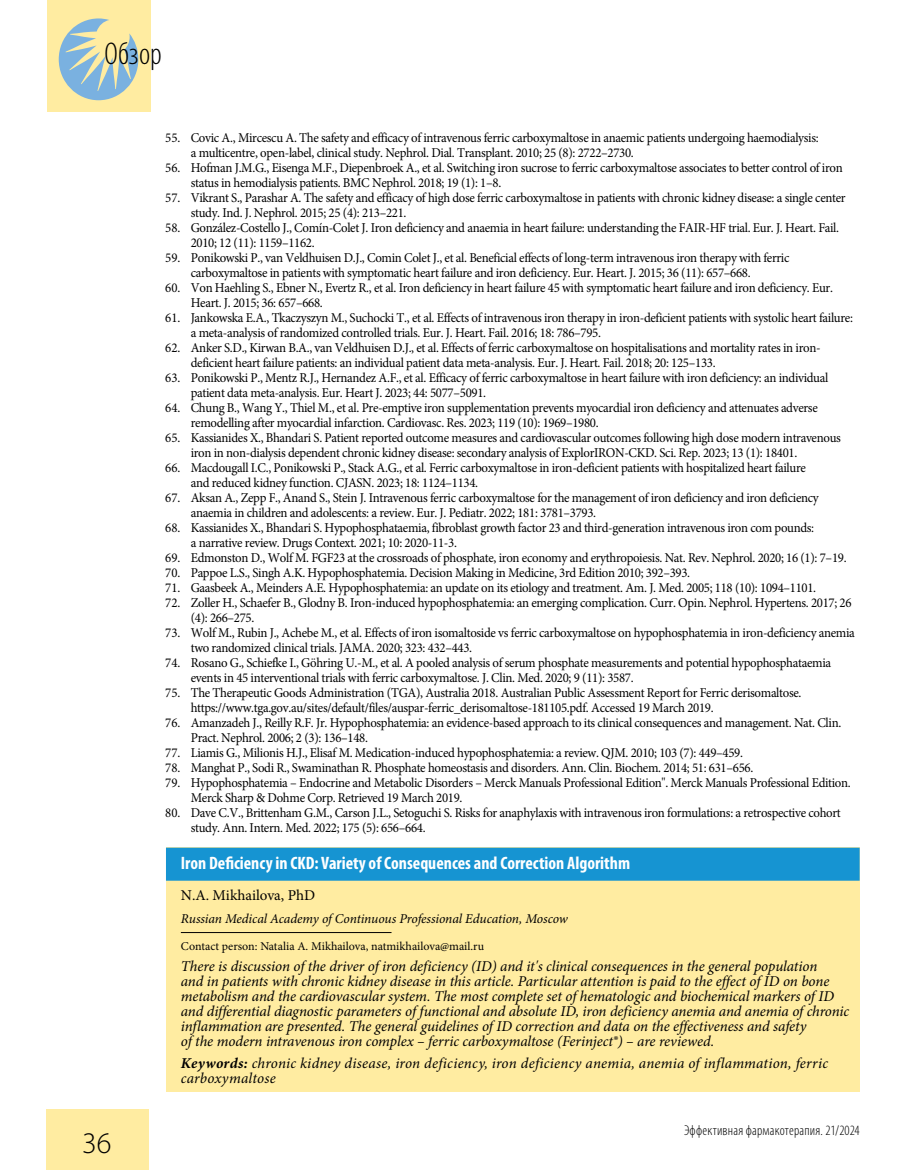
<style>
.page{position:relative;width:915px;height:1170px;background:#fff}
.page>*{position:absolute;margin:0;border:0;box-sizing:border-box;transform-origin:0 0}
.t1{font:300 condensed 31.5px "Myriad Pro";letter-spacing:.005em;color:#000}
.t2{font:300 30px "Myriad Pro";color:#000}
.t3{font:700 condensed 18px "Myriad Pro";color:#fff}
.t4{font:italic 15px/15px "Minion Pro";letter-spacing:-.005em;color:#000}
.t5{font:italic 15px/15px "Minion Pro";letter-spacing:.015em;color:#000}
.t6{font:15px "Minion Pro";color:#000}
.t7{font:300 condensed 14.25px "Myriad Pro";letter-spacing:.015em;color:#000}
.t8{font:13.5px/15px "Minion Pro";letter-spacing:-.025em;color:#000;scale:.95 1}
.t9{font:italic 13.5px "Minion Pro";letter-spacing:-.01em;color:#000}
.t10{font:12px "Minion Pro";color:#000}
.s1{font-weight:700}
</style>
<div class="page">
<div style="left:47px;top:1108px;width:102px;height:61px;background:#ffeca1"></div>
<div style="left:47px;top:0;width:103px;height:112px;background:#ffeca1"></div>
<svg style="left:59px;top:18px;width:79px;height:82px"></svg>
<div style="left:166px;top:847px;width:693px;height:244px;background:#ffeca1"></div>
<div style="left:166px;top:847px;width:693px;height:33px;background:#1694d2"></div>
<hr style="left:181px;top:932px;width:210px;height:1px;background:#000">
<h1 class="t1" style="left:104px;top:35px;width:59px">Обзор</h1>
<h2 class="t2" style="left:82px;top:1126px;width:31px">36</h2>
<p class="t8" style="left:191px;top:130px;width:662px;text-indent:-26px">55. Covic A., Mircescu A. The safety and efficacy of intravenous ferric carboxymaltose in anaemic patients undergoing haemodialysis: a multicentre, open-label, clinical study. Nephrol. Dial. Transplant. 2010; 25 (8): 2722–2730.</p>
<p class="t8" style="left:191px;top:160px;width:687px;text-indent:-26px">56. Hofman J.M.G., Eisenga M.F., Diepenbroek A., et al. Switching iron sucrose to ferric carboxymaltose associates to better control of iron status in hemodialysis patients. BMC Nephrol. 2018; 19 (1): 1–8.</p>
<p class="t8" style="left:191px;top:190px;width:690px;text-indent:-26px">57. Vikrant S., Parashar A. The safety and efficacy of high dose ferric carboxymaltose in patients with chronic kidney disease: a single center study. Ind. J. Nephrol. 2015; 25 (4): 213–221.</p>
<p class="t8" style="left:191px;top:220px;width:683px;text-indent:-26px">58. González-Costello J., Comín-Colet J. Iron deficiency and anaemia in heart failure: understanding the FAIR-HF trial. Eur. J. Heart. Fail.<br>2010; 12 (11): 1159–1162.</p>
<p class="t8" style="left:191px;top:250px;width:631px;text-indent:-26px">59. Ponikowski P., van Veldhuisen D.J., Comin Colet J., et al. Beneficial effects of long-term intravenous iron therapy with ferric carboxymaltose in patients with symptomatic heart failure and iron deficiency. Eur. Heart. J. 2015; 36 (11): 657–668.</p>
<p class="t8" style="left:191px;top:280px;width:677px;text-indent:-26px">60. Von Haehling S., Ebner N., Evertz R., et al. Iron deficiency in heart failure 45 with symptomatic heart failure and iron deficiency. Eur.<br>Heart. J. 2015; 36: 657–668.</p>
<p class="t8" style="left:191px;top:310px;width:698px;text-indent:-26px">61. Jankowska E.A., Tkaczyszyn M., Suchocki T., et al. Effects of intravenous iron therapy in iron-deficient patients with systolic heart failure: a meta-analysis of randomized controlled trials. Eur. J. Heart. Fail. 2016; 18: 786–795.</p>
<p class="t8" style="left:191px;top:340px;width:664px;text-indent:-26px">62. Anker S.D., Kirwan B.A., van Veldhuisen D.J., et al. Effects of ferric carboxymaltose on hospitalisations and mortality rates in iron&shy;deficient heart failure patients: an individual patient data meta-analysis. Eur. J. Heart. Fail. 2018; 20: 125–133.</p>
<p class="t8" style="left:191px;top:370px;width:672px;text-indent:-26px">63. Ponikowski P., Mentz R.J., Hernandez A.F., et al. Efficacy of ferric carboxymaltose in heart failure with iron deficiency: an individual patient data meta-analysis. Eur. Heart J. 2023; 44: 5077–5091.</p>
<p class="t8" style="left:191px;top:400px;width:661px;text-indent:-26px">64. Chung В., Wang Y., Thiel M., et al. Pre-emptive iron supplementation prevents myocardial iron deficiency and attenuates adverse remodelling after myocardial infarction. Cardiovasc. Res. 2023; 119 (10): 1969–1980.</p>
<p class="t8" style="left:191px;top:430px;width:685px;text-indent:-26px">65. Kassianides X., Bhandari S. Patient reported outcome measures and cardiovascular outcomes following high dose modern intravenous iron in non‑dialysis dependent chronic kidney disease: secondary analysis of ExplorIRON‑CKD. Sci. Rep. 2023; 13 (1): 18401.</p>
<p class="t8" style="left:191px;top:460px;width:648px;text-indent:-26px">66. Macdougall I.C., Ponikowski P., Stack A.G., et al. Ferric carboxymaltose in iron-deficient patients with hospitalized heart failure and reduced kidney function. CJASN. 2023; 18: 1124–1134.</p>
<p class="t8" style="left:191px;top:490px;width:662px;text-indent:-26px">67. Aksan A., Zepp F., Anand S., Stein J. Intravenous ferric carboxymaltose for the management of iron deficiency and iron deficiency anaemia in children and adolescents: a review. Eur. J. Pediatr. 2022; 181: 3781–3793.</p>
<p class="t8" style="left:191px;top:520px;width:657px;text-indent:-26px">68. Kassianides X., Bhandari S. Hypophosphataemia, fibroblast growth factor 23 and third-generation intravenous iron com pounds: a narrative review. Drugs Context. 2021; 10: 2020-11-3.</p>
<p class="t8" style="left:165px;top:550px;width:718px">69. Edmonston D., Wolf M. FGF23 at the crossroads of phosphate, iron economy and erythropoiesis. Nat. Rev. Nephrol. 2020; 16 (1): 7–19.</p>
<p class="t8" style="left:165px;top:565px;width:554px">70. Pappoe L.S., Singh A.K. Hypophosphatemia. Decision Making in Medicine, 3rd Edition 2010; 392–393.</p>
<p class="t8" style="left:165px;top:580px;width:686px">71. Gaasbeek A., Meinders A.E. Hypophosphatemia: an update on its etiology and treatment. Am. J. Med. 2005; 118 (10): 1094–1101.</p>
<p class="t8" style="left:191px;top:595px;width:697px;text-indent:-26px">72. Zoller H., Schaefer B., Glodny B. Iron-induced hypophosphatemia: an emerging complication. Curr. Opin. Nephrol. Hypertens. 2017; 26 (4): 266–275.</p>
<p class="t8" style="left:191px;top:625px;width:700px;text-indent:-26px">73. Wolf M., Rubin J., Achebe M., et al. Effects of iron isomaltoside vs ferric carboxymaltose on hypophosphatemia in iron-deficiency anemia two randomized clinical trials. JAMA. 2020; 323: 432–443.</p>
<p class="t8" style="left:191px;top:655px;width:675px;text-indent:-26px">74. Rosano G., Schiefke I., Göhring U.-M., et al. A pooled analysis of serum phosphate measurements and potential hypophosphataemia events in 45 interventional trials with ferric carboxymaltose. J. Clin. Med. 2020; 9 (11): 3587.</p>
<p class="t8" style="left:191px;top:685px;width:644px;text-indent:-26px">75. The Therapeutic Goods Administration (TGA), Australia 2018. Australian Public Assessment Report for Ferric derisomaltose. https://www.tga.gov.au/sites/default/files/auspar-ferric_derisomaltose-181105.pdf. Accessed 19 March 2019.</p>
<p class="t8" style="left:191px;top:715px;width:686px;text-indent:-26px">76. Amanzadeh J., Reilly R.F. Jr. Hypophosphatemia: an evidence-based approach to its clinical consequences and management. Nat. Clin.<br>Pract. Nephrol. 2006; 2 (3): 136–148.</p>
<p class="t8" style="left:165px;top:745px;width:609px">77. Liamis G., Milionis H.J., Elisaf M. Medication-induced hypophosphatemia: a review. QJM. 2010; 103 (7): 449–459.</p>
<p class="t8" style="left:165px;top:760px;width:620px">78. Manghat P., Sodi R., Swaminathan R. Phosphate homeostasis and disorders. Ann. Clin. Biochem. 2014; 51: 631–656.</p>
<p class="t8" style="left:191px;top:775px;width:696px;text-indent:-26px">79. Hypophosphatemia – Endocrine and Metabolic Disorders – Merck Manuals Professional Edition". Merck Manuals Professional Edition.<br>Merck Sharp &amp; Dohme Corp. Retrieved 19 March 2019.</p>
<p class="t8" style="left:191px;top:805px;width:685px;text-indent:-26px">80. Dave C.V., Brittenham G.M., Carson J.L., Setoguchi S. Risks for anaphylaxis with intravenous iron formulations: a retrospective cohort study. Ann. Intern. Med. 2022; 175 (5): 656–664.</p>
<h3 class="t3" style="left:181px;top:852px;width:450px">Iron Deficiency in CKD: Variety of Consequences and Correction Algorithm</h3>
<p class="t6" style="left:181px;top:885px;width:136px">N.A. Mikhailova, PhD</p>
<p class="t9" style="left:181px;top:909px;width:388px">Russian Medical Academy of Continuous Professional Education, Moscow</p>
<p class="t10" style="left:181px;top:937px;width:305px">Contact person: Natalia A. Mikhailova, natmikhailova@mail.ru</p>
<p class="t4" style="left:181px;top:958px;width:669px">There is discussion of the driver of iron deficiency (ID) and it's clinical consequences in the general population<br>and in patients with chronic kidney disease in this article. Particular attention is paid to the effect of ID on bone metabolism and the cardiovascular system. The most complete set of hematologic and biochemical markers of ID and differential diagnostic parameters of functional and absolute ID, iron deficiency anemia and anemia of chronic inflammation are presented. The general guidelines of ID correction and data on the effectiveness and safety<br>of the modern intravenous iron complex – ferric carboxymaltose (Ferinject®) – are reviewed.</p>
<p class="t5" style="left:181px;top:1055px;width:648px"><span class="s1">Keywords:</span> chronic kidney disease, iron deficiency, iron deficiency anemia, anemia of inflammation, ferric carboxymaltose</p>
<p class="t7" style="left:683px;top:1121px;width:177px">Эффективная фармакотерапия. 21/2024</p>
</div>
